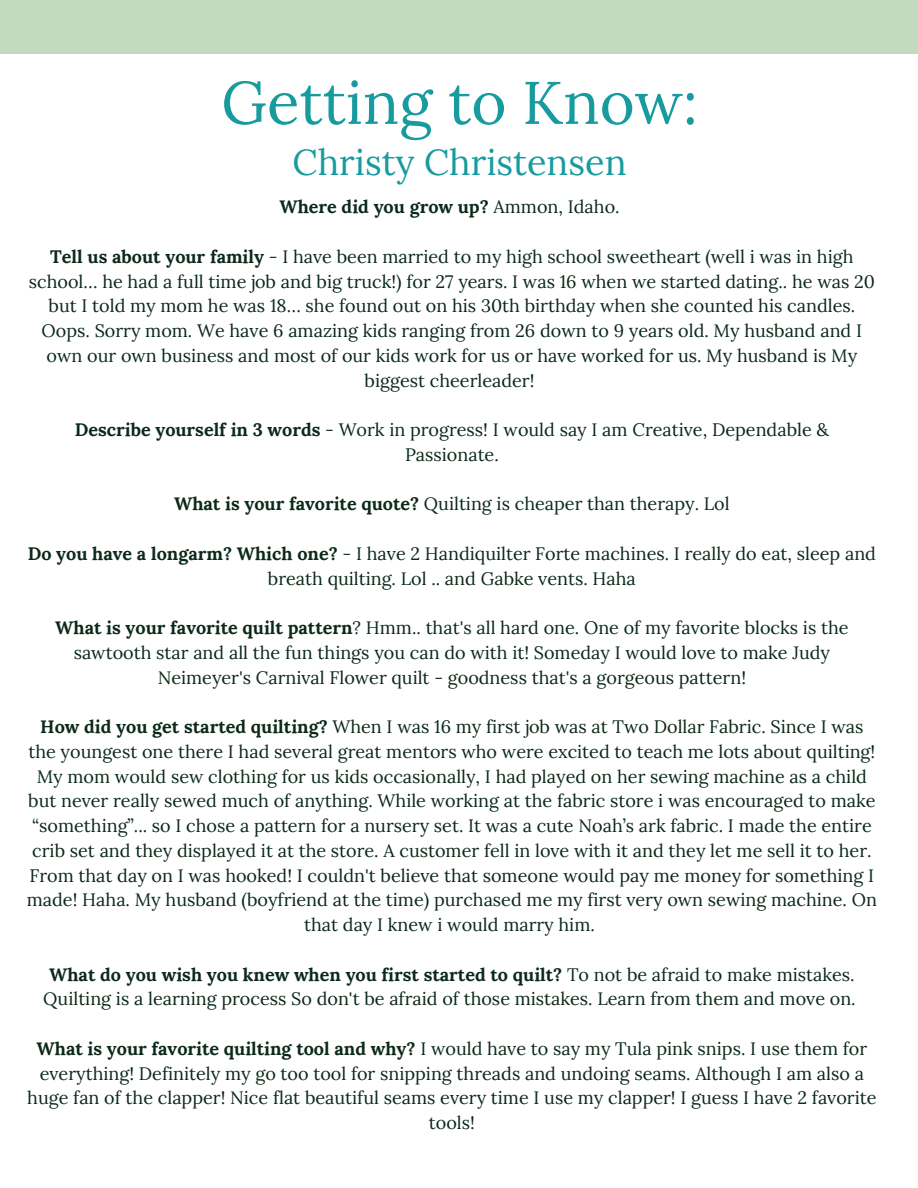
<style>
.page{position:relative;width:918px;height:1188px;background:#fff}
.page>*{position:absolute;margin:0;border:0;box-sizing:border-box;transform-origin:0 0}
.t1{font:60px "Lora";color:#179b9e}
.t2{font:36px "Lora";color:#179b9e}
.t3{font:18px/24.8px "Lora";color:#0b2918;text-align:center}
.t4{font:700 18px "Lora";color:#0b2918}
.s1{font-weight:400}
.s2{font-weight:700}
</style>
<div class="page">
<div style="left:0;top:0;width:918px;height:54px;background:#c3dabf"></div>
<p class="t1" style="left:221px;top:64px;width:478px">Getting to Know:</p>
<h1 class="t2" style="left:293px;top:139px;width:335px">Christy Christensen</h1>
<h2 class="t4" style="left:279px;top:195px;width:342px">Where did you grow up? <span class="s1">Ammon, Idaho.</span></h2>
<p class="t3" style="left:29px;top:244px;width:848px"><span class="s2">Tell us about your family</span> - I have been married to my high school sweetheart (well i was in high school… he had a full time job and big truck!) for 27 years. I was 16 when we started dating.. he was 20 but I told my mom he was 18… she found out on his 30th birthday when she counted his candles.<br>Oops. Sorry mom. We have 6 amazing kids ranging from 26 down to 9 years old. My husband and I own our own business and most of our kids work for us or have worked for us. My husband is My biggest cheerleader!</p>
<p class="t3" style="left:75px;top:417px;width:756px"><span class="s2">Describe yourself in 3 words</span> - Work in progress! I would say I am Creative, Dependable &amp;<br>Passionate.</p>
<p class="t3" style="left:174px;top:491px;width:557px"><span class="s2">What is your favorite quote?</span> Quilting is cheaper than therapy. Lol</p>
<p class="t3" style="left:28px;top:541px;width:850px"><span class="s2">Do you have a longarm? Which one?</span> - I have 2 Handiquilter Forte machines. I really do eat, sleep and breath quilting. Lol .. and Gabke vents. Haha</p>
<p class="t3" style="left:55px;top:615px;width:795px"><span class="s2">What is your favorite quilt pattern</span>? Hmm.. that's all hard one. One of my favorite blocks is the sawtooth star and all the fun things you can do with it! Someday I would love to make Judy<br>Neimeyer's Carnival Flower quilt - goodness that's a gorgeous pattern!</p>
<p class="t3" style="left:27px;top:714px;width:852px"><span class="s2">How did you get started quilting?</span> When I was 16 my first job was at Two Dollar Fabric. Since I was the youngest one there I had several great mentors who were excited to teach me lots about quilting!<br>My mom would sew clothing for us kids occasionally, I had played on her sewing machine as a child but never really sewed much of anything. While working at the fabric store i was encouraged to make “something”... so I chose a pattern for a nursery set. It was a cute Noah’s ark fabric. I made the entire crib set and they displayed it at the store. A customer fell in love with it and they let me sell it to her.<br>From that day on I was hooked! I couldn't believe that someone would pay me money for something I made! Haha. My husband (boyfriend at the time) purchased me my first very own sewing machine. On that day I knew i would marry him.</p>
<p class="t3" style="left:43px;top:962px;width:814px"><span class="s2">What do you wish you knew when you first started to quilt?</span> To not be afraid to make mistakes.<br>Quilting is a learning process So don't be afraid of those mistakes. Learn from them and move on.</p>
<p class="t3" style="left:27px;top:1036px;width:851px"><span class="s2">What is your favorite quilting tool and why?</span> I would have to say my Tula pink snips. I use them for everything! Definitely my go too tool for snipping threads and undoing seams. Although I am also a huge fan of the clapper! Nice flat beautiful seams every time I use my clapper! I guess I have 2 favorite tools!</p>
</div>
